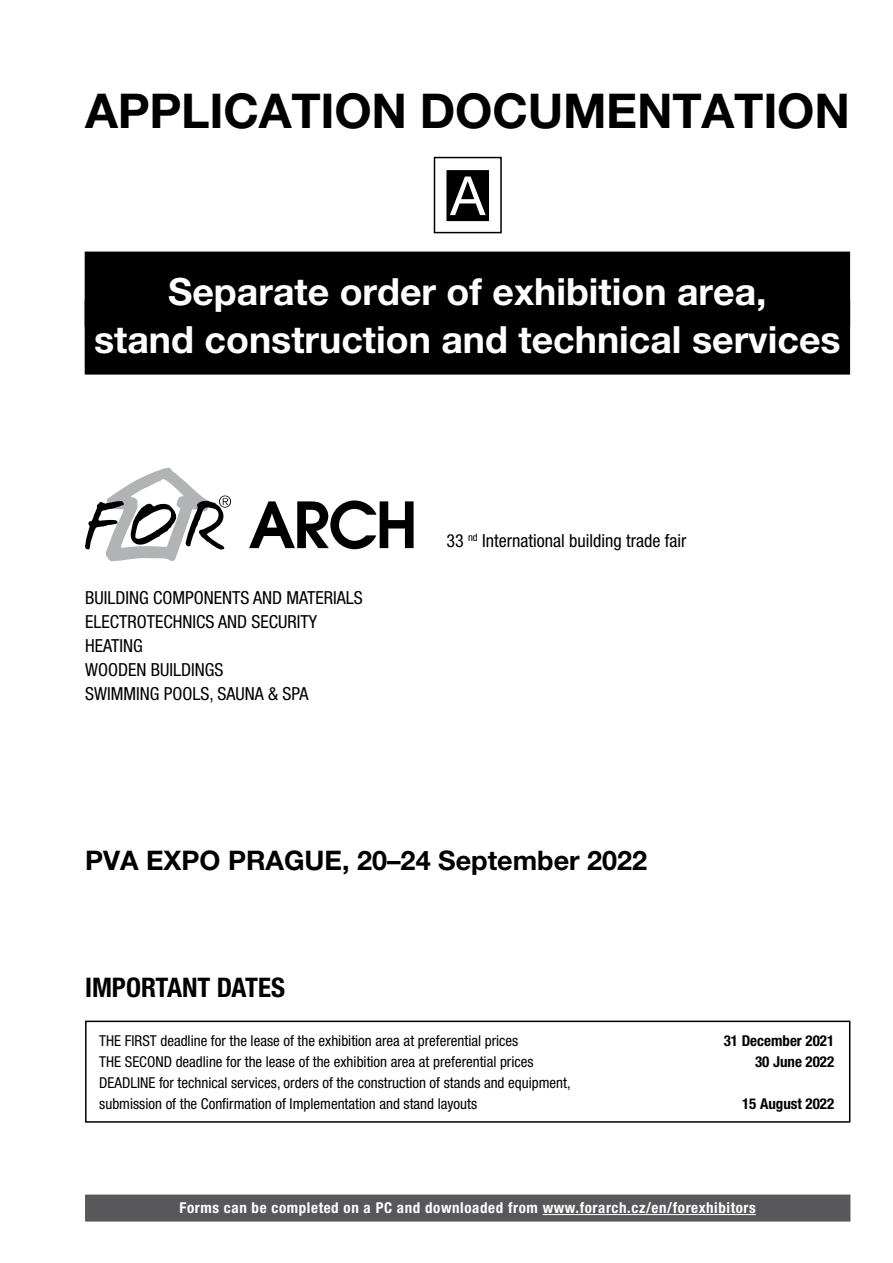
<style>
.page{position:relative;width:893px;height:1263px;background:#fff}
.page>*{position:absolute;margin:0;border:0;box-sizing:border-box;transform-origin:0 0}
.t1{font:54px "Helvetica Neue LT Pro";color:#fff}
.t2{font:700 48px "Helvetica Neue LT Pro";letter-spacing:-.005em;color:#000}
.t3{font:700 37.5px/48px "Helvetica Neue LT Pro";color:#fff;text-align:center}
.t4{font:700 27px "Helvetica Neue LT Pro";color:#000}
.t5{font:700 condensed 27px "Helvetica Neue LT Pro";color:#000}
.t6{font:condensed 18px/24px "Helvetica Neue LT Pro";color:#000}
.t7{font:condensed 15px/21px "Helvetica Neue LT Pro";color:#000}
.t8{font:700 condensed 15px "Helvetica Neue LT Pro";letter-spacing:.04em;color:#fff}
.t9{font:700 condensed 15px "Helvetica Neue LT Pro";color:#000}
</style>
<div class="page">
<div style="left:85px;top:1194px;width:765px;height:27px;background:#58585a"></div>
<hr style="left:543px;top:1214px;width:213px;height:1px;background:#fff">
<div style="left:85px;top:252px;width:765px;height:75px;background:#000"></div>
<div style="left:85px;top:300px;width:765px;height:75px;background:#000"></div>
<div style="left:446px;top:170px;width:43px;height:51px;background:#000"></div>
<div style="left:434px;top:157px;width:68px;height:76px;border:2px solid #000"></div>
<svg style="left:85px;top:467px;width:146px;height:94px"></svg>
<svg style="left:249px;top:500px;width:165px;height:49px"></svg>
<div style="left:85px;top:1020px;width:765px;height:103px;border:2px solid #000"></div>
<h2 class="t2" style="left:85px;top:81px;width:766px">APPLICATION DOCUMENTATION</h2>
<h1 class="t1" style="left:450px;top:164px;width:36px">A</h1>
<h3 class="t3" style="left:94px;top:267px;width:748px">Separate order of exhibition area,<br>stand construction and technical services</h3>
<p class="t6" style="left:85px;top:585px;width:279px">BUILDING COMPONENTS AND MATERIALS<br>ELECTROTECHNICS AND SECURITY<br>HEATING<br>WOODEN BUILDINGS<br>SWIMMING POOLS, SAUNA &amp; SPA</p>
<p class="t6" style="left:446px;top:529px;width:242px">33 <sup>nd</sup> International building trade fair</p>
<h3 class="t4" style="left:85px;top:843px;width:564px">PVA EXPO PRAGUE, 20–24 September 2022</h3>
<h3 class="t5" style="left:85px;top:971px;width:201px">IMPORTANT DATES</h3>
<p class="t7" style="left:99px;top:1030px;width:421px">THE FIRST deadline for the lease of the exhibition area at preferential prices</p>
<p class="t9" style="left:724px;top:1031px;width:112px">31 December 2021</p>
<p class="t7" style="left:99px;top:1051px;width:436px">THE SECOND deadline for the lease of the exhibition area at preferential prices</p>
<p class="t9" style="left:755px;top:1052px;width:81px">30 June 2022</p>
<p class="t7" style="left:99px;top:1072px;width:473px">DEADLINE for technical services, orders of the construction of stands and equipment, submission of the Confirmation of Implementation and stand layouts</p>
<p class="t9" style="left:742px;top:1094px;width:94px">15 August 2022</p>
<p class="t8" style="left:180px;top:1198px;width:578px">Forms can be completed on a PC and downloaded from www.forarch.cz/en/forexhibitors</p>
</div>
